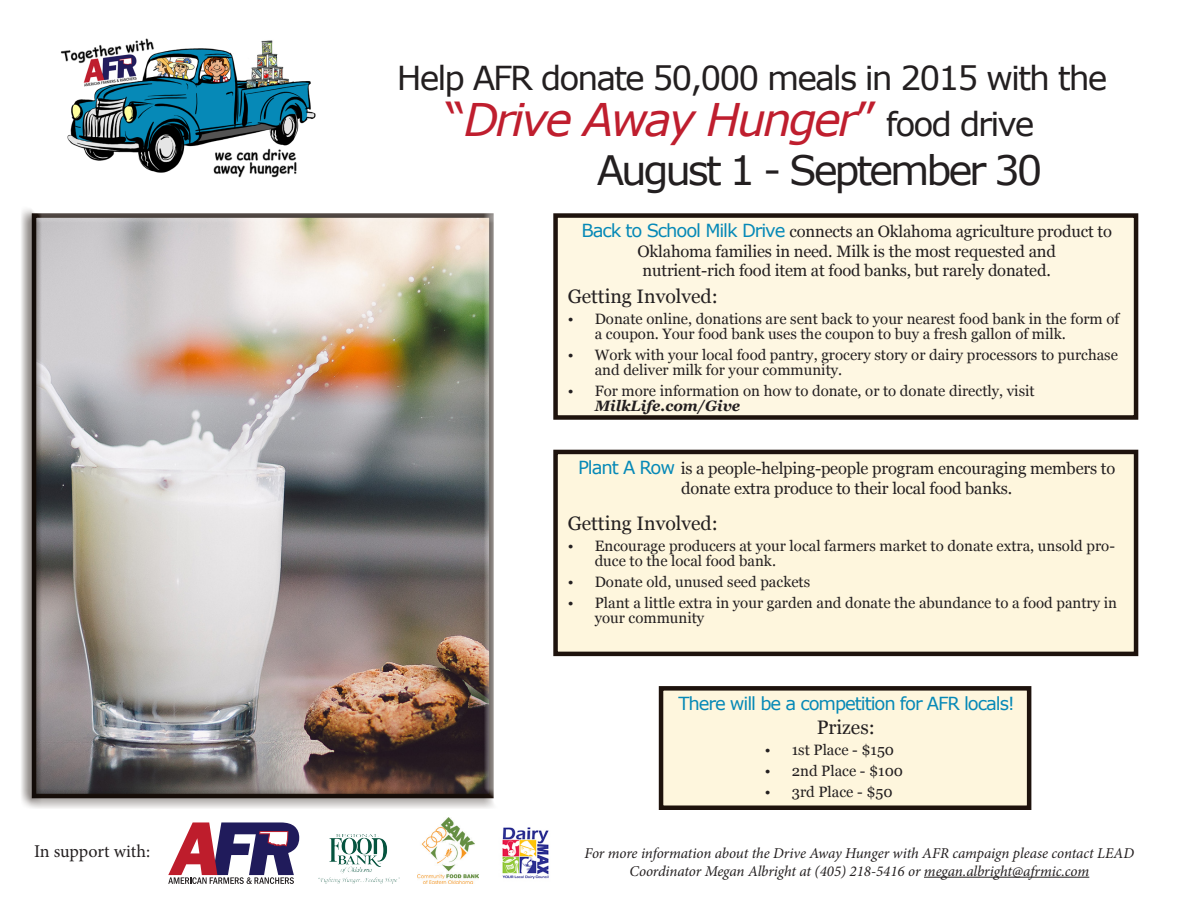
<style>
.page{position:relative;width:1188px;height:918px;background:#fff}
.page>*{position:absolute;margin:0;border:0;box-sizing:border-box;transform-origin:0 0}
.t1{font:italic 45px "Verdana";letter-spacing:-.06em;color:#bf1e2e}
.t2{font:40.5px "Verdana";letter-spacing:-.08em;color:#231f20}
.t3{font:33px "Verdana";letter-spacing:-.06em;color:#231f20}
.t4{font:19.5px "Georgia";color:#231f20}
.t5{font:18px "Verdana";letter-spacing:-.06em;color:#0689b7}
.t6{font:18px "Minion Pro";letter-spacing:-.01em;color:#231f20}
.t7{font:16.5px/19.5px "Georgia";letter-spacing:-.01em;color:#231f20;text-align:center}
.t8{font:15px/15px "Georgia";color:#231f20}
.t9{font:italic 15px/18px "Minion Pro";letter-spacing:-.01em;color:#231f20;text-align:center}
.s1{font-style:normal}
.s2{font-style:normal;font-size:33px;color:#231f20}
.s3{font-family:"Verdana";font-size:18px;color:#0689b7}
.s4{font-weight:700;font-style:italic}
</style>
<div class="page">
<div style="left:553px;top:450px;width:585px;height:206px;background:#fef6dd;border:4px solid #1e130d"></div>
<div style="left:553px;top:213px;width:585px;height:207px;background:#fef7e2;border:4px solid #1e130d"></div>
<svg style="left:168px;top:822px;width:131px;height:62px"></svg>
<img style="left:502px;top:827px;width:47px;height:52px">
<img style="left:60px;top:38px;width:256px;height:140px">
<div style="left:21px;top:204px;width:480px;height:605px;background:#1e130d;opacity:.46"></div>
<img style="left:318px;top:835px;width:82px;height:49px">
<img style="left:417px;top:817px;width:62px;height:67px">
<hr style="left:924px;top:877px;width:165px;height:1px;background:#231f20">
<div style="left:659px;top:686px;width:372px;height:124px;background:#fef6dd;border:4px solid #1e130d"></div>
<p class="t3" style="left:397px;top:56px;width:712px">Help AFR donate 50,000 meals in 2015 with the</p>
<p class="t1" style="left:446px;top:89px;width:590px"><span class="s1">“</span>Drive Away Hunger<span class="s1">”</span> <span class="s2">food drive</span></p>
<p class="t2" style="left:597px;top:142px;width:447px">August 1 - September 30</p>
<p class="t7" style="left:582px;top:222px;width:532px"><span class="s3">Back to School Milk Drive</span> connects an Oklahoma agriculture product to<br>Oklahoma families in need. Milk is the most requested and</p>
<p class="t7" style="left:643px;top:261px;width:410px">nutrient-rich food item at food banks, but rarely donated.</p>
<p class="t4" style="left:568px;top:284px;width:152px">Getting Involved:</p>
<p class="t8" style="left:595px;top:311px;width:526px;text-indent:-27px">• Donate online, donations are sent back to your nearest food bank in the form of a coupon. Your food bank uses the coupon to buy a fresh gallon of milk.</p>
<p class="t8" style="left:595px;top:347px;width:525px;text-indent:-27px">• Work with your local food pantry, grocery story or dairy processors to purchase and deliver milk for your community.</p>
<p class="t8" style="left:595px;top:383px;width:442px;text-indent:-27px">• For more information on how to donate, or to donate directly, visit<br><span class="s4">MilkLife.com/Give</span></p>
<p class="t7" style="left:578px;top:459px;width:539px"><span class="s3">Plant A Row</span> is a people-helping-people program encouraging members to donate extra produce to their local food banks.</p>
<p class="t4" style="left:568px;top:511px;width:152px">Getting Involved:</p>
<p class="t8" style="left:595px;top:539px;width:522px;text-indent:-27px">• Encourage producers at your local farmers market to donate extra, unsold pro&shy;duce to the local food bank.</p>
<p class="t8" style="left:568px;top:575px;width:244px">• Donate old, unused seed packets</p>
<p class="t8" style="left:595px;top:596px;width:524px;text-indent:-27px">• Plant a little extra in your garden and donate the abundance to a food pantry in your community</p>
<p class="t5" style="left:678px;top:691px;width:338px">There will be a competition for AFR locals!</p>
<p class="t4" style="left:817px;top:715px;width:60px">Prizes:</p>
<p class="t8" style="left:765px;top:743px;width:131px">• 1st Place - $150</p>
<p class="t8" style="left:765px;top:764px;width:140px">• 2nd Place - $100</p>
<p class="t8" style="left:765px;top:785px;width:129px">• 3rd Place - $50</p>
<p class="t6" style="left:34px;top:839px;width:118px">In support with:</p>
<p class="t9" style="left:585px;top:844px;width:551px">For more information about the Drive Away Hunger with AFR campaign please contact LEAD<br>Coordinator Megan Albright at (405) 218-5416 or megan.albright@afrmic.com</p>
</div>
